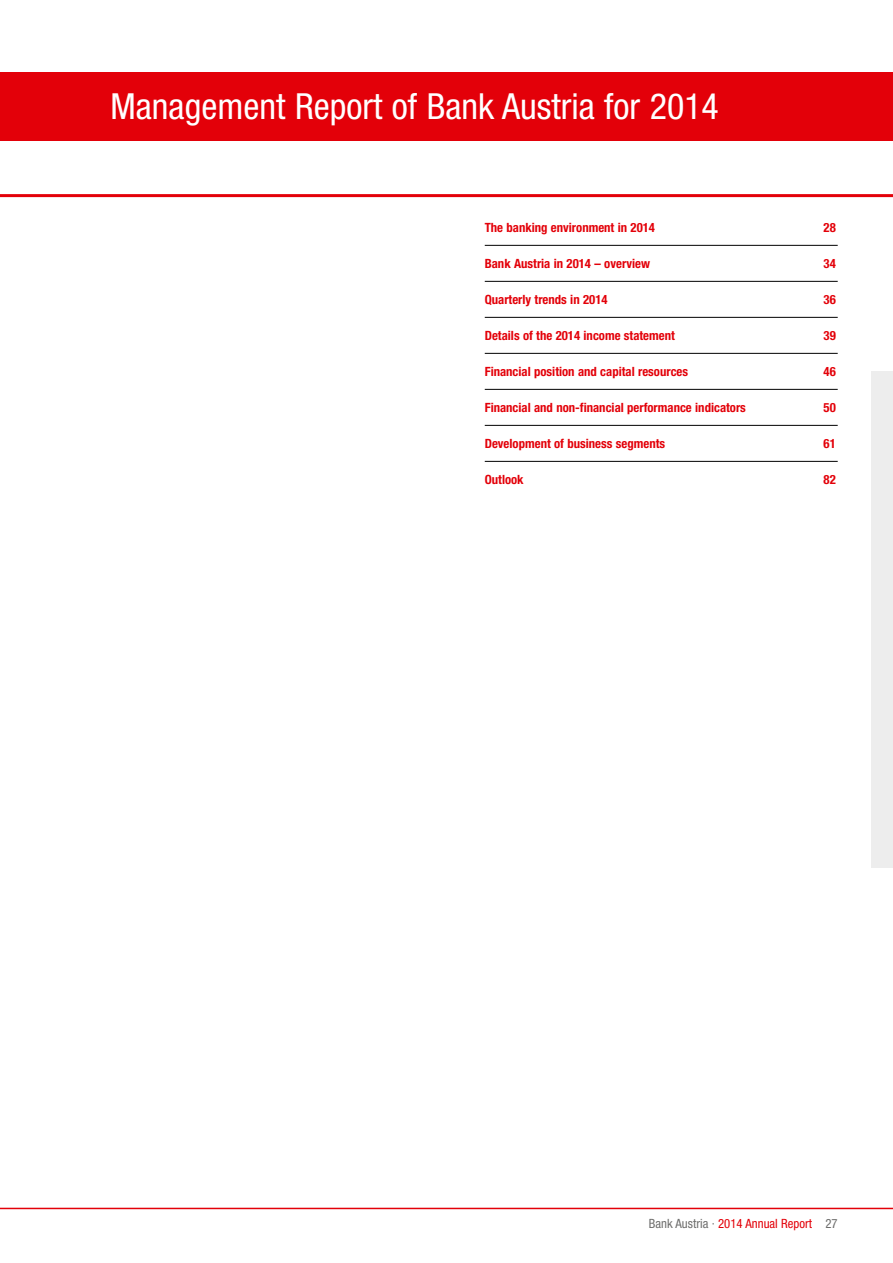
<style>
.page{position:relative;width:893px;height:1263px;background:#fff}
.page>*{position:absolute;margin:0;border:0;box-sizing:border-box;transform-origin:0 0}
.t1{font:condensed 36px "Helvetica Neue LT Pro";color:#fff}
.t2{font:700 condensed 12.75px "Helvetica Neue LT Pro";color:#e30009}
.t3{font:condensed 12.75px "Helvetica Neue LT Pro";color:#e30009}
.s1{color:#6d6d6c}
</style>
<div class="page">
<hr style="left:0;top:1208px;width:893px;height:1px;background:#e30009">
<div style="left:0;top:72px;width:893px;height:68px;background:#e30009"></div>
<hr style="left:0;top:194px;width:893px;height:3px;background:#e30009">
<div style="left:872px;top:372px;width:21px;height:496px;background:#ededed"></div>
<hr style="left:485px;top:245px;width:353px;height:1px;background:#000">
<hr style="left:485px;top:281px;width:353px;height:1px;background:#000">
<hr style="left:485px;top:317px;width:353px;height:1px;background:#000">
<hr style="left:485px;top:353px;width:353px;height:1px;background:#000">
<hr style="left:485px;top:389px;width:353px;height:1px;background:#000">
<hr style="left:485px;top:425px;width:353px;height:1px;background:#000">
<hr style="left:485px;top:461px;width:353px;height:1px;background:#000">
<h1 class="t1" style="left:111px;top:85px;width:610px">Management Report of Bank Austria for 2014</h1>
<p class="t2" style="left:485px;top:220px;width:172px">The banking environment in 2014</p>
<p class="t2" style="left:823px;top:220px;width:14px">28</p>
<p class="t2" style="left:485px;top:256px;width:167px">Bank Austria in 2014 – overview</p>
<p class="t2" style="left:823px;top:256px;width:14px">34</p>
<p class="t2" style="left:485px;top:292px;width:124px">Quarterly trends in 2014</p>
<p class="t2" style="left:823px;top:292px;width:14px">36</p>
<p class="t2" style="left:485px;top:328px;width:192px">Details of the 2014 income statement</p>
<p class="t2" style="left:823px;top:328px;width:14px">39</p>
<p class="t2" style="left:485px;top:364px;width:205px">Financial position and capital resources</p>
<p class="t2" style="left:823px;top:364px;width:14px">46</p>
<p class="t2" style="left:485px;top:400px;width:263px">Financial and non-financial performance indicators</p>
<p class="t2" style="left:823px;top:400px;width:14px">50</p>
<p class="t2" style="left:485px;top:436px;width:182px">Development of business segments</p>
<p class="t2" style="left:823px;top:436px;width:14px">61</p>
<p class="t2" style="left:485px;top:472px;width:40px">Outlook</p>
<p class="t2" style="left:823px;top:472px;width:14px">82</p>
<p class="t3" style="left:649px;top:1216px;width:190px"><span class="s1">Bank Austria ·</span> 2014 Annual Report <span class="s1">27</span></p>
</div>
